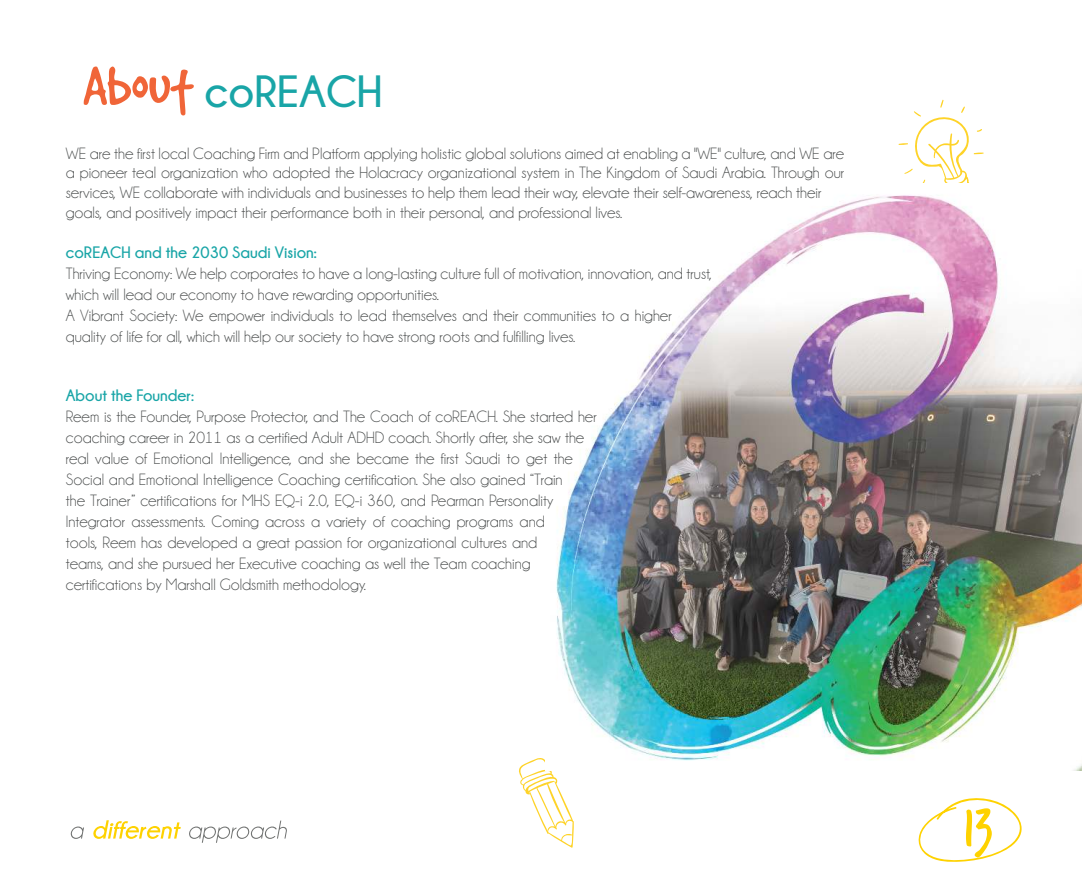
<style>
.page{position:relative;width:1082px;height:893px;background:#fff}
.page>*{position:absolute;margin:0;border:0;box-sizing:border-box;transform-origin:0 0}
.t1{font:60px "Trash Hand";color:#fed200;scale:.92 1}
.t2{font:700 45px "Champagne&Limousines";color:#19a5a7}
.t3{font:16.5px/21px "Champagne&Limousines";color:#4a4d4d}
.t4{font:700 16.5px "Champagne&Limousines";color:#19a5a7}
.s1{font-family:"Good Dog Plain";font-weight:400;font-size:60px;color:#f06538}
</style>
<div class="page">
<svg style="left:71px;top:826px;width:13px;height:13px"></svg>
<svg style="left:93px;top:820px;width:88px;height:19px"></svg>
<svg style="left:189px;top:821px;width:98px;height:22px"></svg>
<svg style="left:918px;top:798px;width:104px;height:64px"></svg>
<svg style="left:523px;top:789px;width:50px;height:59px"></svg>
<svg style="left:914px;top:99px;width:51px;height:15px"></svg>
<img style="left:556px;top:195px;width:525px;height:575px">
<h2 class="t2" style="left:83px;top:71px;width:301px"><span class="s1">About</span> coREACH</h2>
<p class="t3" style="left:66px;top:143px;width:779px;line-height:19.8px">WE are the first local Coaching Firm and Platform applying holistic global solutions aimed at enabling a "WE" culture, and WE are a pioneer teal organization who adopted the Holacracy organizational system in The Kingdom of Saudi Arabia. Through our services, WE collaborate with individuals and businesses to help them lead their way, elevate their self-awareness, reach their goals, and positively impact their performance both in their personal, and professional lives.</p>
<p class="t4" style="left:66px;top:244px;width:252px">coREACH and the 2030 Saudi Vision:</p>
<p class="t3" style="left:66px;top:263px;width:647px">Thriving Economy: We help corporates to have a long-lasting culture full of motivation, innovation, and trust, which will lead our economy to have rewarding opportunities.<br>A Vibrant Society: We empower individuals to lead themselves and their communities to a higher quality of life for all, which will help our society to have strong roots and fulfilling lives.</p>
<p class="t4" style="left:66px;top:388px;width:130px">About the Founder:</p>
<p class="t3" style="left:66px;top:406px;width:532px">Reem is the Founder, Purpose Protector, and The Coach of coREACH. She started her coaching career in 2011 as a certified Adult ADHD coach. Shortly after, she saw the real value of Emotional Intelligence, and she became the first Saudi to get the Social and Emotional Intelligence Coaching certification. She also gained “Train<br>the Trainer” certifications for MHS EQ-i 2.0, EQ-i 360, and Pearman Personality Integrator assessments. Coming across a variety of coaching programs and<br>tools, Reem has developed a great passion for organizational cultures and<br>teams, and she pursued her Executive coaching as well the Team coaching certifications by Marshall Goldsmith methodology.</p>
<h1 class="t1" style="left:962px;top:798px;width:34px">13</h1>
</div>
